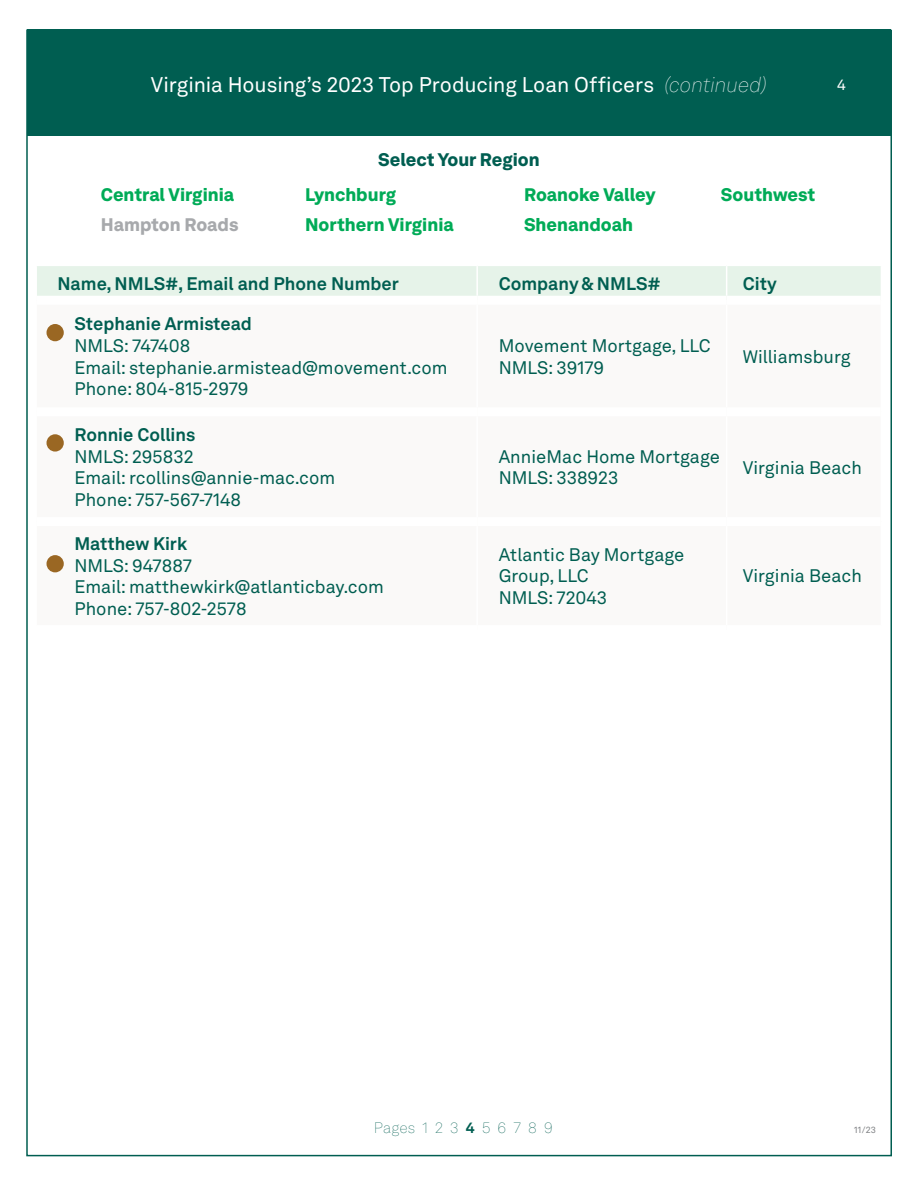
<style>
.page{position:relative;width:918px;height:1188px;background:#fff}
.page>*{position:absolute;margin:0;border:0;box-sizing:border-box;transform-origin:0 0}
.t1{font:21px "Akkurat LL";letter-spacing:-.005em;color:#fff}
.t2{font:18px/21.6px "Akkurat LL";color:#005e51}
.t3{font:700 18px "Akkurat LL";color:#005e51}
.t4{font:900 18px "Akkurat LL";color:#00ab57}
.t5{font:900 18px "Akkurat LL";color:#005e51}
.t6{font:900 18px "Akkurat LL";color:#a7a9ac}
.t7{font:100 15px "Akkurat LL";letter-spacing:.01em;color:#005e51}
.t8{font:15px "Akkurat LL";color:#fff}
.t9{font:9px "Akkurat LL";color:#808285}
.s1{font-weight:100;font-style:italic}
.s2{font-weight:700}
</style>
<div class="page">
<div style="left:27px;top:29px;width:864px;height:107px;background:#005e51"></div>
<div style="left:37px;top:266px;width:844px;height:30px;background:#e6f3e9"></div>
<hr style="left:476px;top:266px;width:2px;height:30px;background:#fff">
<hr style="left:726px;top:266px;width:1px;height:30px;background:#fff">
<div style="left:47px;top:324px;width:17px;height:17px;background:#9a6723;border-radius:50%"></div>
<div style="left:47px;top:434px;width:17px;height:18px;background:#9a6723;border-radius:50%"></div>
<div style="left:47px;top:555px;width:17px;height:17px;background:#9a6723;border-radius:50%"></div>
<p class="t1" style="left:151px;top:69px;width:618px">Virginia Housing’s 2023 Top Producing Loan Officers <span class="s1">(continued)</span></p>
<p class="t8" style="left:837px;top:74px;width:10px">4</p>
<p class="t5" style="left:378px;top:146px;width:163px">Select Your Region</p>
<p class="t4" style="left:101px;top:180px;width:135px">Central Virginia</p>
<p class="t4" style="left:305px;top:180px;width:92px">Lynchburg</p>
<p class="t4" style="left:524px;top:180px;width:133px">Roanoke Valley</p>
<p class="t4" style="left:721px;top:180px;width:96px">Southwest</p>
<p class="t6" style="left:101px;top:210px;width:139px">Hampton Roads</p>
<p class="t4" style="left:305px;top:210px;width:150px">Northern Virginia</p>
<p class="t4" style="left:524px;top:210px;width:111px">Shenandoah</p>
<p class="t3" style="left:58px;top:269px;width:343px">Name, NMLS#, Email and Phone Number</p>
<p class="t3" style="left:499px;top:269px;width:163px">Company &amp; NMLS#</p>
<p class="t3" style="left:743px;top:269px;width:35px">City</p>
<p class="t3" style="left:74px;top:310px;width:179px">Stephanie Armistead</p>
<p class="t2" style="left:74px;top:334px;width:375px">NMLS: 747408<br>Email: stephanie.armistead@movement.com<br>Phone: 804-815-2979</p>
<p class="t2" style="left:499px;top:334px;width:214px">Movement Mortgage, LLC<br>NMLS: 39179</p>
<p class="t2" style="left:743px;top:345px;width:109px">Williamsburg</p>
<p class="t3" style="left:74px;top:421px;width:122px">Ronnie Collins</p>
<p class="t2" style="left:74px;top:445px;width:262px">NMLS: 295832<br>Email: rcollins@annie-mac.com<br>Phone: 757-567-7148</p>
<p class="t2" style="left:499px;top:445px;width:223px">AnnieMac Home Mortgage<br>NMLS: 338923</p>
<p class="t2" style="left:743px;top:456px;width:121px">Virginia Beach</p>
<p class="t3" style="left:74px;top:530px;width:114px">Matthew Kirk</p>
<p class="t2" style="left:74px;top:554px;width:311px">NMLS: 947887<br>Email: matthewkirk@atlanticbay.com<br>Phone: 757-802-2578</p>
<p class="t2" style="left:499px;top:543px;width:187px">Atlantic Bay Mortgage<br>Group, LLC<br>NMLS: 72043</p>
<p class="t2" style="left:743px;top:565px;width:121px">Virginia Beach</p>
<p class="t7" style="left:374px;top:1118px;width:181px">Pages 1 2 3 <span class="s2">4</span> 5 6 7 8 9</p>
<p class="t9" style="left:854px;top:1123px;width:23px">11/23</p>
</div>
